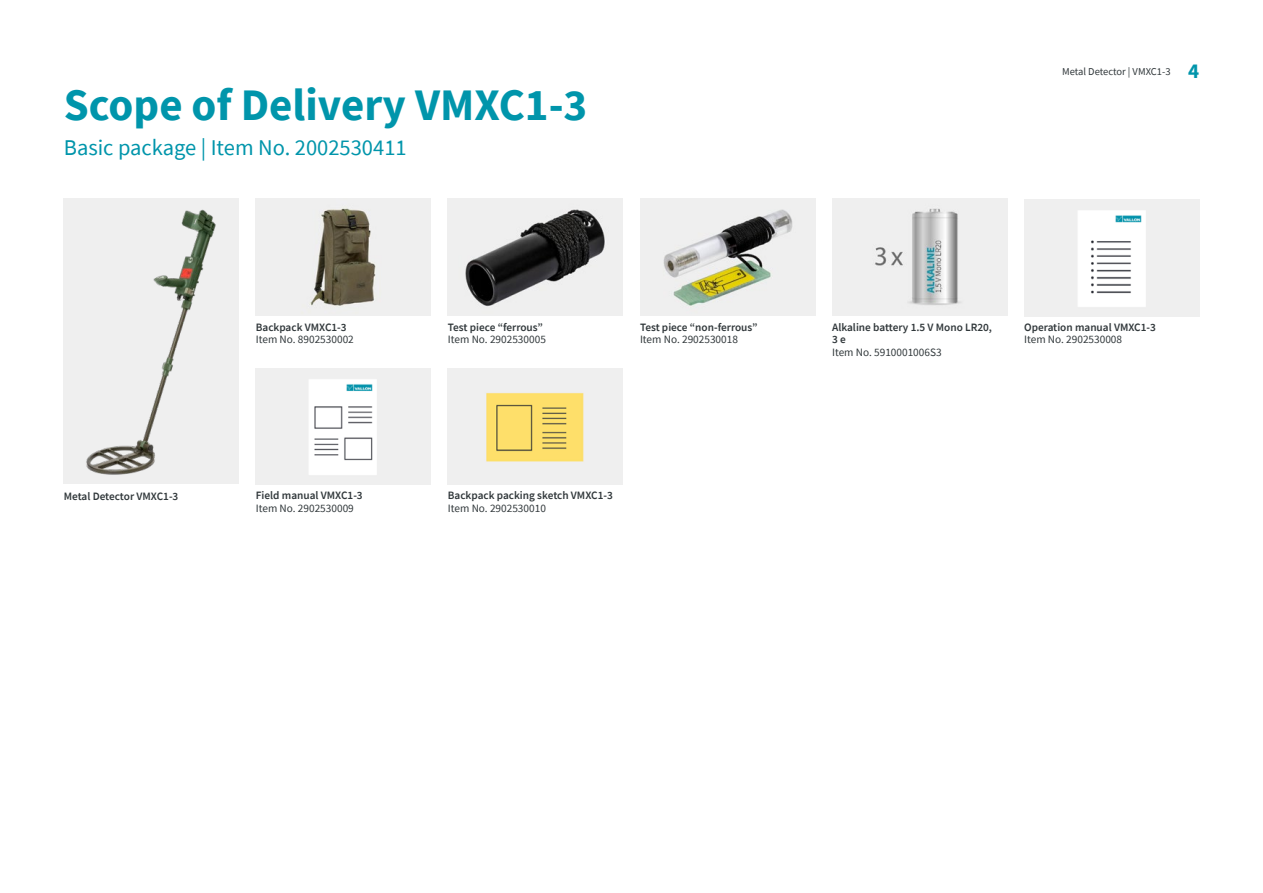
<style>
.page{position:relative;width:1263px;height:893px;background:#fff}
.page>*{position:absolute;margin:0;border:0;box-sizing:border-box;transform-origin:0 0}
.t1{font:700 45px "Source Sans Pro";color:#0095ab}
.t2{font:22.5px "Source Sans Pro";color:#0095ab}
.t3{font:700 21px "Source Sans Pro";color:#0095ab}
.t4{font:600 11.25px/12.8px "Source Sans Pro";color:#30373a}
.t5{font:11.25px "Source Sans Pro";color:#30373a}
.t6{font:10.5px "Source Sans Pro";color:#30373a}
</style>
<div class="page">
<img style="left:256px;top:199px;width:175px;height:116px">
<img style="left:640px;top:199px;width:175px;height:116px">
<img style="left:448px;top:199px;width:175px;height:116px">
<div style="left:64px;top:199px;width:175px;height:285px;background:#efefef"></div>
<img style="left:86px;top:209px;width:130px;height:266px">
<img style="left:832px;top:199px;width:175px;height:116px">
<img style="left:1024px;top:199px;width:175px;height:117px">
<img style="left:256px;top:368px;width:175px;height:117px">
<img style="left:448px;top:368px;width:175px;height:117px">
<h1 class="t1" style="left:64px;top:74px;width:525px">Scope of Delivery VMXC1-3</h1>
<h2 class="t2" style="left:64px;top:133px;width:344px">Basic package | Item No. 2002530411</h2>
<p class="t4" style="left:64px;top:490px;width:116px">Metal Detector VMXC1-3</p>
<p class="t4" style="left:256px;top:320px;width:92px">Backpack VMXC1-3</p>
<p class="t5" style="left:256px;top:332px;width:99px">Item No. 8902530002</p>
<p class="t4" style="left:256px;top:489px;width:108px">Field manual VMXC1-3</p>
<p class="t5" style="left:256px;top:501px;width:99px">Item No. 2902530009</p>
<p class="t4" style="left:448px;top:320px;width:97px">Test piece “ferrous“</p>
<p class="t5" style="left:448px;top:332px;width:99px">Item No. 2902530005</p>
<p class="t4" style="left:640px;top:320px;width:119px">Test piece “non-ferrous“</p>
<p class="t5" style="left:640px;top:332px;width:99px">Item No. 2902530018</p>
<p class="t4" style="left:448px;top:489px;width:166px">Backpack packing sketch VMXC1-3</p>
<p class="t5" style="left:448px;top:501px;width:99px">Item No. 2902530010</p>
<p class="t6" style="left:1062px;top:65px;width:110px">Metal Detector | VMXC1-3</p>
<h3 class="t3" style="left:1188px;top:56px;width:13px">4</h3>
<p class="t4" style="left:832px;top:320px;width:161px">Alkaline battery 1.5 V Mono LR20, e3</p>
<p class="t5" style="left:832px;top:345px;width:111px">Item No. 5910001006 3S</p>
<p class="t4" style="left:1024px;top:320px;width:133px">Operation manual VMXC1-3</p>
<p class="t5" style="left:1024px;top:332px;width:99px">Item No. 2902530008</p>
</div>
